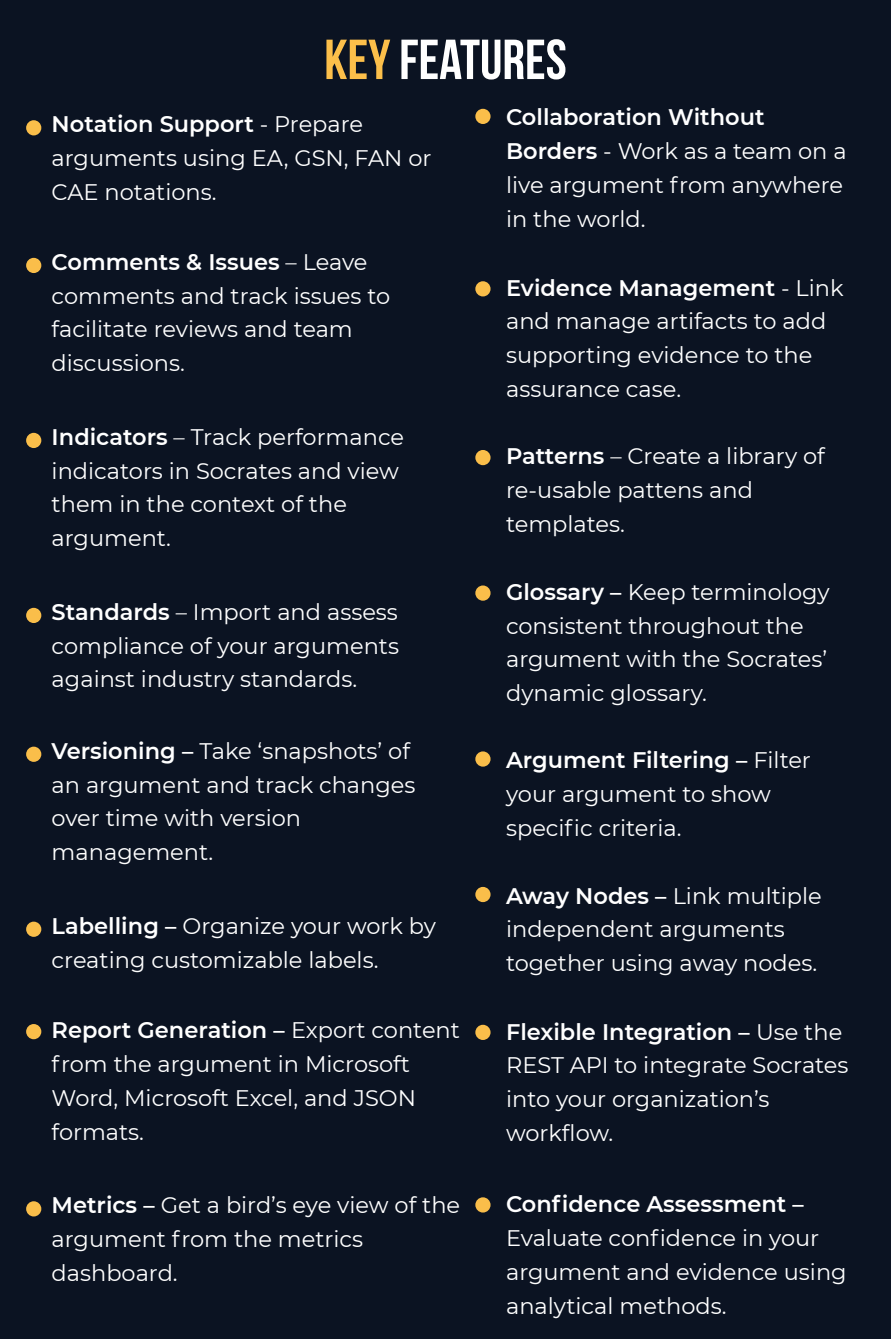
<style>
.page{position:relative;width:891px;height:1339px;background:#fff}
.page>*{position:absolute;margin:0;border:0;box-sizing:border-box;transform-origin:0 0}
.t1{font:700 56.25px "Bebas Neue";color:#fff}
.t2{font:22.5px/33.8px "Montserrat";color:#fff}
.t3{font:600 22.5px "Montserrat";color:#fff}
.s1{color:#fcbf4a}
.s2{font-weight:600}
</style>
<div class="page">
<div style="left:0;top:0;width:891px;height:1338px;background:#0b1322"></div>
<div style="left:26px;top:120px;width:15px;height:15px;background:#fabe4a;border-radius:50%"></div>
<div style="left:26px;top:258px;width:15px;height:15px;background:#fabe4a;border-radius:50%"></div>
<div style="left:26px;top:433px;width:15px;height:15px;background:#fabe4a;border-radius:50%"></div>
<div style="left:26px;top:607px;width:15px;height:16px;background:#fabe4a;border-radius:50%"></div>
<div style="left:26px;top:746px;width:15px;height:15px;background:#fabe4a;border-radius:50%"></div>
<div style="left:26px;top:921px;width:15px;height:15px;background:#fabe4a;border-radius:50%"></div>
<div style="left:26px;top:1023px;width:15px;height:16px;background:#fabe4a;border-radius:50%"></div>
<div style="left:26px;top:1200px;width:15px;height:16px;background:#fabe4a;border-radius:50%"></div>
<div style="left:475px;top:109px;width:16px;height:15px;background:#fabe4a;border-radius:50%"></div>
<div style="left:475px;top:281px;width:16px;height:15px;background:#fabe4a;border-radius:50%"></div>
<div style="left:475px;top:450px;width:16px;height:15px;background:#fabe4a;border-radius:50%"></div>
<div style="left:475px;top:585px;width:16px;height:15px;background:#fabe4a;border-radius:50%"></div>
<div style="left:475px;top:751px;width:16px;height:15px;background:#fabe4a;border-radius:50%"></div>
<div style="left:475px;top:886px;width:16px;height:16px;background:#fabe4a;border-radius:50%"></div>
<div style="left:475px;top:1024px;width:16px;height:15px;background:#fabe4a;border-radius:50%"></div>
<div style="left:475px;top:1197px;width:16px;height:15px;background:#fabe4a;border-radius:50%"></div>
<h1 class="t1" style="left:324px;top:29px;width:244px"><span class="s1">KEY</span>FEATURES</h1>
<p class="t2" style="left:52px;top:107px;width:381px"><span class="s2">Notation Support</span> - Prepare arguments using EA, GSN, FAN or<br>CAE notations.</p>
<p class="t2" style="left:506px;top:100px;width:342px"><span class="s2">Collaboration Without<br>Borders</span> - Work as a team on a live argument from anywhere in the world.</p>
<p class="t2" style="left:52px;top:244px;width:340px"><span class="s2">Comments &amp; Issues</span> – Leave comments and track issues to facilitate reviews and team discussions.</p>
<p class="t2" style="left:52px;top:419px;width:354px"><span class="s2">Indicators</span> – Track performance indicators in Socrates and view them in the context of the argument.</p>
<p class="t2" style="left:52px;top:594px;width:349px;text-align:justify"><span class="s2">Standards</span> – Import and assess compliance of your arguments against industry standards.</p>
<p class="t2" style="left:52px;top:733px;width:365px"><span class="s2">Versioning –</span> Take ‘snapshots’ of an argument and track changes over time with version management.</p>
<p class="t2" style="left:52px;top:907px;width:386px"><span class="s2">Labelling –</span> Organize your work by creating customizable labels.</p>
<p class="t2" style="left:52px;top:1012px;width:410px"><span class="s2">Report Generation –</span> Export content from the argument in Microsoft<br>Word, Microsoft Excel, and JSON formats.</p>
<p class="t2" style="left:52px;top:1187px;width:410px"><span class="s2">Metrics –</span> Get a bird’s eye view of the argument from the metrics dashboard.</p>
<p class="t2" style="left:506px;top:270px;width:339px"><span class="s2">Evidence Management</span> - Link and manage artifacts to add supporting evidence to the assurance case.</p>
<p class="t2" style="left:506px;top:438px;width:320px"><span class="s2">Patterns</span> – Create a library of re-usable pattens and templates.</p>
<p class="t2" style="left:506px;top:574px;width:325px"><span class="s2">Glossary –</span> Keep terminology consistent throughout the argument with the Socrates’ dynamic glossary.</p>
<p class="t2" style="left:506px;top:742px;width:306px"><span class="s2">Argument Filtering –</span> Filter your argument to show specific criteria.</p>
<p class="t2" style="left:506px;top:877px;width:317px"><span class="s2">Away Nodes –</span> Link multiple independent arguments together using away nodes.</p>
<p class="t2" style="left:506px;top:1013px;width:344px"><span class="s2">Flexible Integration –</span> Use the<br>REST API to integrate Socrates into your organization’s workflow.</p>
<p class="t3" style="left:506px;top:1188px;width:299px">Confidence Assessment –</p>
<p class="t2" style="left:506px;top:1220px;width:342px">Evaluate confidence in your argument and evidence using analytical methods.</p>
</div>
